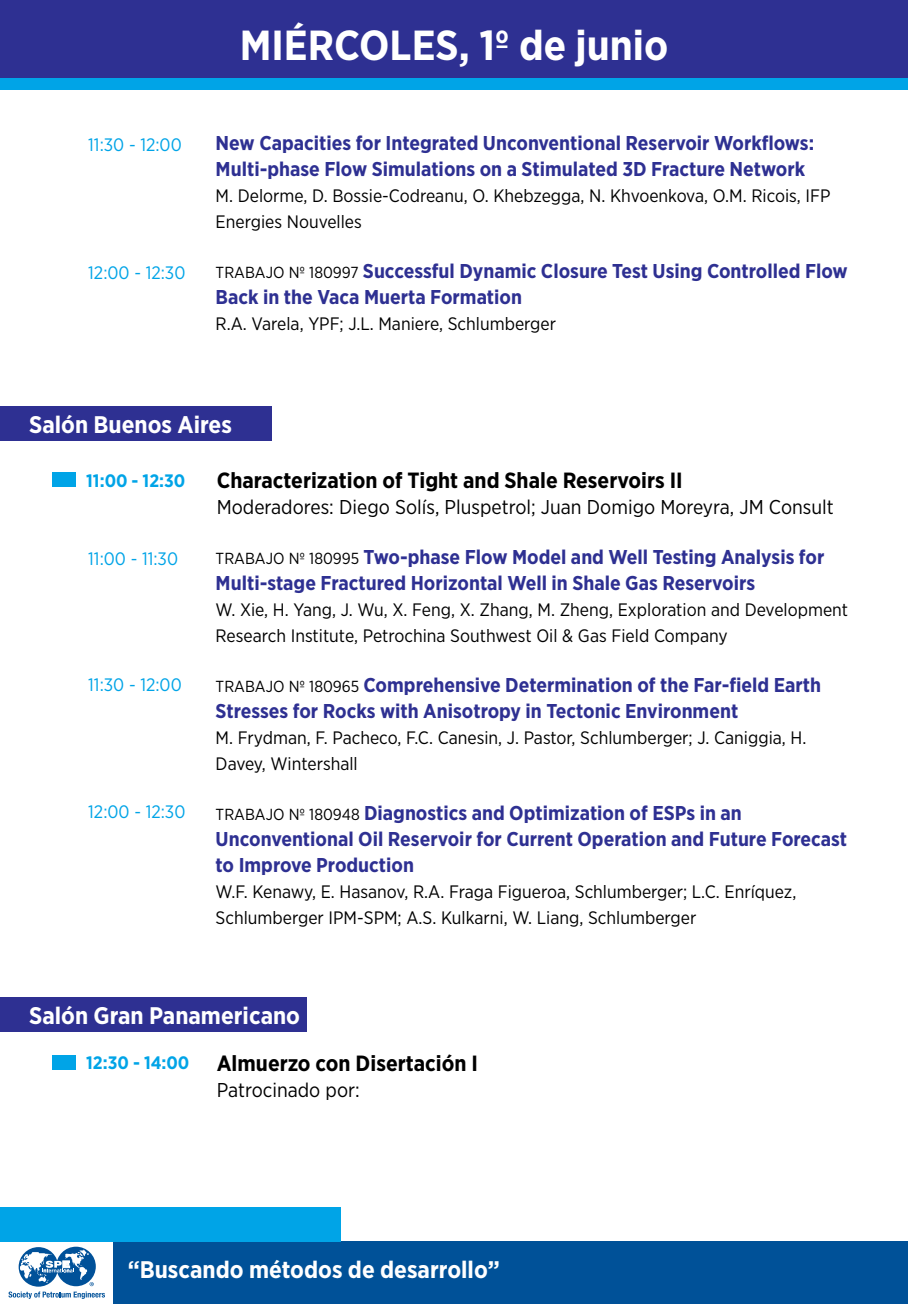
<style>
.page{position:relative;width:908px;height:1304px;background:#fff}
.page>*{position:absolute;margin:0;border:0;box-sizing:border-box;transform-origin:0 0}
.t1{font:700 42px "Gotham Narrow";color:#fff}
.t2{font:700 24px "Gotham Narrow";color:#fff}
.t3{font:700 22px "Gotham Narrow";color:#000}
.t4{font:700 20px/26px "Gotham Narrow";color:#2e3092}
.t5{font:20px "Gotham Narrow";color:#000}
.t6{font:18px/26px "Gotham Narrow";color:#000}
.t7{font:18px "Gotham Narrow";color:#00a4e7}
.t8{font:700 18px "Gotham Narrow";color:#00a4e7}
.s1{font-weight:400;font-size:16px;color:#000}
.s2{font-size:18px;color:#00a4e7}
</style>
<div class="page">
<div style="left:113px;top:1242px;width:794px;height:62px;background:#005198"></div>
<div style="left:0;top:1208px;width:340px;height:34px;background:#00a4e7"></div>
<svg style="left:19px;top:1247px;width:39px;height:40px"></svg>
<div style="left:56px;top:1247px;width:40px;height:39px;background:#005199;border-radius:50%"></div>
<svg style="left:9px;top:1249px;width:96px;height:50px"></svg>
<div style="left:0;top:0;width:907px;height:89px;background:#2e3092"></div>
<div style="left:0;top:78px;width:907px;height:12px;background:#00a4e7"></div>
<div style="left:52px;top:472px;width:24px;height:14px;background:#00a4e7"></div>
<div style="left:0;top:406px;width:272px;height:34px;background:#2e3092"></div>
<div style="left:52px;top:1055px;width:24px;height:14px;background:#00a4e7"></div>
<div style="left:0;top:997px;width:306px;height:34px;background:#2e3092"></div>
<p class="t7" style="left:88px;top:133px;width:95px">11:30 - 12:00</p>
<p class="t7" style="left:88px;top:261px;width:99px">12:00 - 12:30</p>
<h1 class="t1" style="left:239px;top:18px;width:430px">MIÉRCOLES, 1º de junio</h1>
<p class="t4" style="left:215px;top:130px;width:600px">New Capacities for Integrated Unconventional Reservoir Workflows:<br>Multi-phase Flow Simulations on a Stimulated 3D Fracture Network</p>
<p class="t6" style="left:215px;top:182px;width:616px">M. Delorme, D. Bossie-Codreanu, O. Khebzegga, N. Khvoenkova, O.M. Ricois, IFP<br>Energies Nouvelles</p>
<p class="t4" style="left:215px;top:258px;width:633px"><span class="s1">TRABAJO Nº 180997</span> Successful Dynamic Closure Test Using Controlled Flow<br>Back in the Vaca Muerta Formation</p>
<p class="t6" style="left:215px;top:310px;width:342px">R.A. Varela, YPF; J.L. Maniere, Schlumberger</p>
<p class="t2" style="left:29px;top:409px;width:204px">Salón Buenos Aires</p>
<p class="t8" style="left:86px;top:469px;width:100px">11:00 - 12:30</p>
<p class="t7" style="left:88px;top:547px;width:91px">11:00 - 11:30</p>
<p class="t7" style="left:88px;top:674px;width:95px">11:30 - 12:00</p>
<p class="t7" style="left:88px;top:801px;width:99px">12:00 - 12:30</p>
<p class="t3" style="left:217px;top:466px;width:467px">Characterization of Tight and Shale Reservoirs II</p>
<p class="t5" style="left:217px;top:494px;width:618px">Moderadores: Diego Solís, Pluspetrol; Juan Domigo Moreyra, JM Consult</p>
<p class="t4" style="left:215px;top:544px;width:610px"><span class="s1">TRABAJO Nº 180995</span> Two-phase Flow Model and Well Testing Analysis for<br>Multi-stage Fractured Horizontal Well in Shale Gas Reservoirs</p>
<p class="t6" style="left:215px;top:596px;width:633px">W. Xie, H. Yang, J. Wu, X. Feng, X. Zhang, M. Zheng, Exploration and Development<br>Research Institute, Petrochina Southwest Oil &amp; Gas Field Company</p>
<p class="t4" style="left:215px;top:672px;width:606px"><span class="s1">TRABAJO Nº 180965</span> Comprehensive Determination of the Far-field Earth<br>Stresses for Rocks with Anisotropy in Tectonic Environment</p>
<p class="t6" style="left:215px;top:724px;width:592px">M. Frydman, F. Pacheco, F.C. Canesin, J. Pastor, Schlumberger; J. Caniggia, H.<br>Davey, Wintershall</p>
<p class="t4" style="left:215px;top:800px;width:632px"><span class="s1">TRABAJO Nº 180948</span> Diagnostics and Optimization of ESPs in an<br>Unconventional Oil Reservoir for Current Operation and Future Forecast to Improve Production</p>
<p class="t6" style="left:215px;top:878px;width:582px">W.F. Kenawy, E. Hasanov, R.A. Fraga Figueroa, Schlumberger; L.C. Enríquez,<br>Schlumberger IPM-SPM; A.S. Kulkarni, W. Liang, Schlumberger</p>
<p class="t2" style="left:29px;top:1000px;width:272px">Salón Gran Panamericano</p>
<p class="t3" style="left:86px;top:1049px;width:393px"><span class="s2">12:30 - 14:00</span> Almuerzo con Disertación I</p>
<p class="t5" style="left:217px;top:1077px;width:144px">Patrocinado por:</p>
<p class="t2" style="left:128px;top:1254px;width:373px">“Buscando métodos de desarrollo”</p>
</div>
